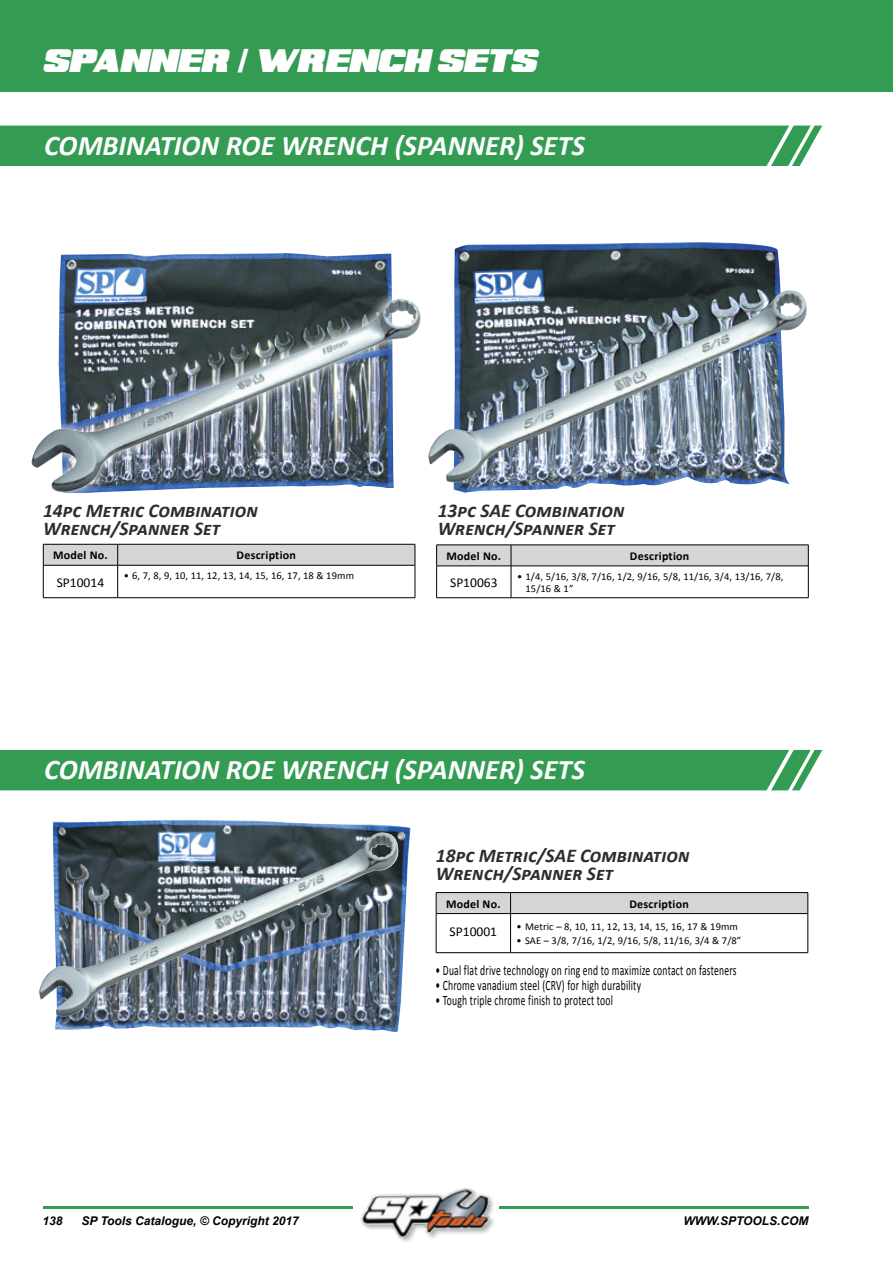
<style>
.page{position:relative;width:893px;height:1263px;background:#fff}
.page>*{position:absolute;margin:0;border:0;box-sizing:border-box;transform-origin:0 0}
.t1{font:italic 700 28.5px "Calibri";color:#fff}
.t2{font:italic 28.5px "Super Retro M54";color:#fff}
.t3{font:italic 700 19.5px/18px "Calibri";color:#2d2d2d}
.t4{font:14.4px "Calibri";letter-spacing:.025em;color:#000;scale:.67 1}
.t5{font:13.5px "Calibri";color:#000}
.t6{font:700 12px "Calibri";letter-spacing:.02em;color:#000}
.t7{font:italic 700 12px "Arial";color:#000}
.t8{font:10.5px/12px "Calibri";letter-spacing:.01em;color:#000}
.s1{font-family:"Impact";font-style:normal}
</style>
<div class="page">
<div style="left:0;top:0;width:893px;height:92px;background:#349b53"></div>
<hr style="left:43px;top:565px;width:1px;height:32px;background:#000">
<hr style="left:117px;top:565px;width:1px;height:32px;background:#000">
<hr style="left:415px;top:565px;width:1px;height:32px;background:#000">
<hr style="left:43px;top:597px;width:75px;height:1px;background:#000">
<hr style="left:118px;top:597px;width:297px;height:1px;background:#000">
<hr style="left:43px;top:565px;width:75px;height:1px;background:#000">
<svg style="left:43px;top:544px;width:373px;height:21px;background:#c7c9ca"></svg>
<hr style="left:118px;top:565px;width:297px;height:1px;background:#000">
<hr style="left:436px;top:566px;width:1px;height:31px;background:#000">
<hr style="left:511px;top:566px;width:1px;height:31px;background:#000">
<hr style="left:808px;top:566px;width:1px;height:31px;background:#000">
<hr style="left:436px;top:597px;width:75px;height:1px;background:#000">
<hr style="left:511px;top:597px;width:297px;height:1px;background:#000">
<hr style="left:436px;top:566px;width:75px;height:1px;background:#000">
<svg style="left:436px;top:545px;width:373px;height:21px;background:#c7c9ca"></svg>
<hr style="left:511px;top:566px;width:297px;height:1px;background:#000">
<img style="left:59px;top:253px;width:333px;height:24px">
<img style="left:454px;top:242px;width:327px;height:251px">
<hr style="left:436px;top:914px;width:1px;height:38px;background:#000">
<hr style="left:510px;top:914px;width:1px;height:38px;background:#000">
<hr style="left:808px;top:914px;width:1px;height:38px;background:#000">
<hr style="left:436px;top:952px;width:75px;height:1px;background:#000">
<hr style="left:511px;top:952px;width:297px;height:1px;background:#000">
<hr style="left:436px;top:913px;width:75px;height:1px;background:#000">
<svg style="left:436px;top:892px;width:373px;height:21px;background:#c7c9ca"></svg>
<hr style="left:511px;top:913px;width:297px;height:1px;background:#000">
<svg style="left:59px;top:277px;width:333px;height:22px;background:#4b5963"></svg>
<img style="left:31px;top:299px;width:390px;height:194px">
<img style="left:428px;top:290px;width:379px;height:198px">
<img style="left:53px;top:820px;width:358px;height:212px">
<img style="left:39px;top:832px;width:361px;height:190px">
<div style="left:0;top:126px;width:822px;height:40px;background:#349b53"></div>
<div style="left:0;top:750px;width:822px;height:40px;background:#349b53"></div>
<hr style="left:499px;top:1206px;width:310px;height:2px;background:#349b53">
<hr style="left:44px;top:1206px;width:309px;height:2px;background:#349b53">
<img style="left:360px;top:1188px;width:134px;height:53px">
<h1 class="t2" style="left:42px;top:49px;width:495px">SPANNER/ <span class="s1">/</span> WRENCH SETS</h1>
<h1 class="t1" style="left:44px;top:127px;width:542px">COMBINATION ROE WRENCH (SPANNER) SETS</h1>
<h2 class="t3" style="left:43px;top:502px;width:216px">14pc Metric Combination<br>Wrench/Spanner Set</h2>
<p class="t6" style="left:53px;top:548px;width:56px">Model No.</p>
<p class="t6" style="left:237px;top:548px;width:61px">Description</p>
<p class="t5" style="left:57px;top:573px;width:49px">SP10014</p>
<p class="t8" style="left:124px;top:570px;width:232px">• 6, 7, 8, 9, 10, 11, 12, 13, 14, 15, 16, 17, 18 &amp; 19mm</p>
<h2 class="t3" style="left:438px;top:502px;width:188px">13pc SAE Combination<br>Wrench/Spanner Set</h2>
<p class="t6" style="left:447px;top:548px;width:56px">Model No.</p>
<p class="t6" style="left:630px;top:548px;width:61px">Description</p>
<p class="t5" style="left:450px;top:574px;width:49px">SP10063</p>
<p class="t8" style="left:525px;top:570px;width:259px;text-indent:-9px">• 1/4, 5/16, 3/8, 7/16, 1/2, 9/16, 5/8, 11/16, 3/4, 13/16, 7/8,<br>15/16 &amp; 1”</p>
<h1 class="t1" style="left:44px;top:751px;width:542px">COMBINATION ROE WRENCH (SPANNER) SETS</h1>
<h2 class="t3" style="left:436px;top:846px;width:255px">18pc Metric/SAE Combination<br>Wrench/Spanner Set</h2>
<p class="t6" style="left:446px;top:896px;width:56px">Model No.</p>
<p class="t6" style="left:629px;top:896px;width:61px">Description</p>
<p class="t5" style="left:450px;top:923px;width:49px">SP10001</p>
<p class="t8" style="left:517px;top:921px;width:223px">• Metric – 8, 10, 11, 12, 13, 14, 15, 16, 17 &amp; 19mm</p>
<p class="t8" style="left:517px;top:934px;width:226px">• SAE – 3/8, 7/16, 1/2, 9/16, 5/8, 11/16, 3/4 &amp; 7/8”</p>
<h3 class="t4" style="left:435px;top:961px;width:451px">• Dual flat drive technology on ring end to maximize contact on fasteners</h3>
<h3 class="t4" style="left:435px;top:976px;width:308px">• Chrome vanadium steel (CRV) for high durability</h3>
<h3 class="t4" style="left:435px;top:991px;width:267px">• Tough triple chrome finish to protect tool</h3>
<p class="t7" style="left:43px;top:1213px;width:22px">138</p>
<p class="t7" style="left:81px;top:1213px;width:219px">SP Tools Catalogue, © Copyright 2017</p>
<p class="t7" style="left:684px;top:1213px;width:126px">WWW.SPTOOLS.COM</p>
</div>
